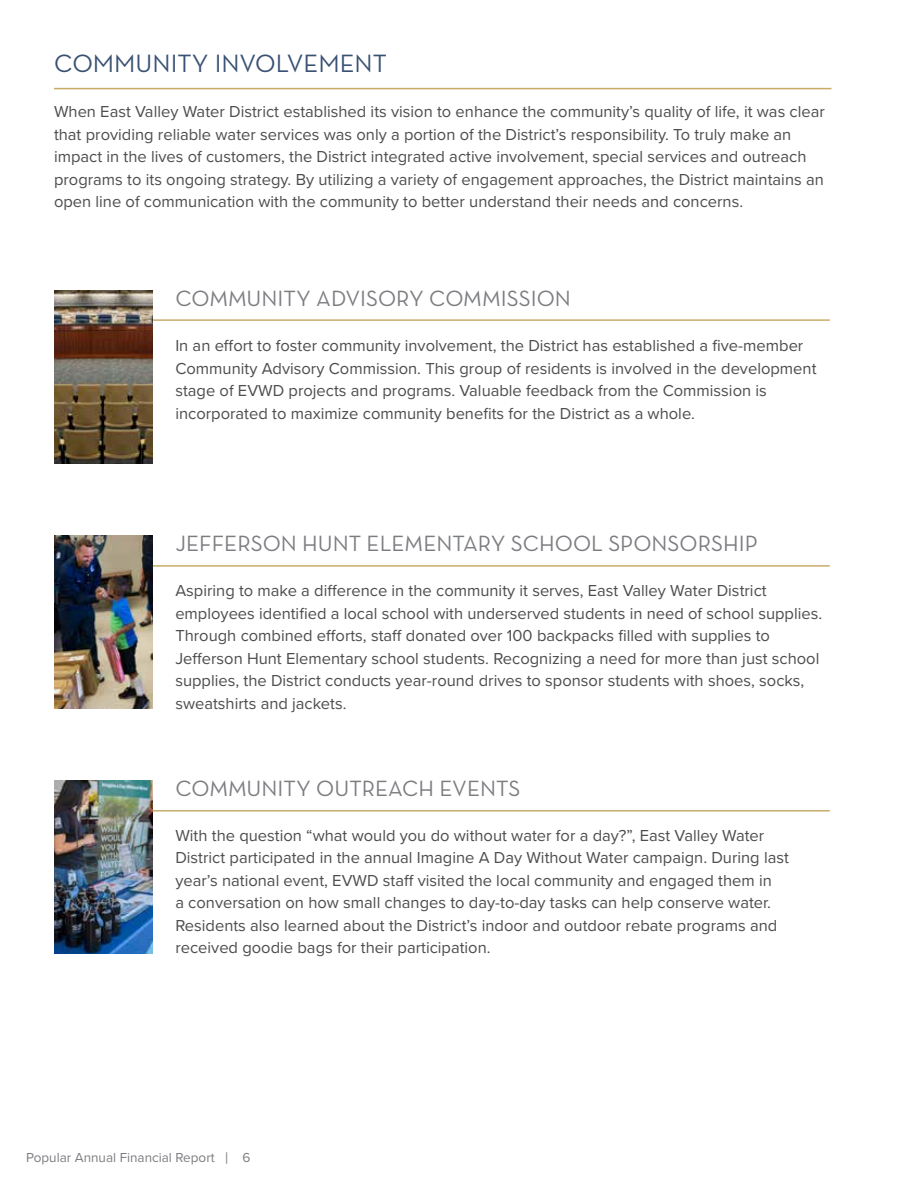
<style>
.page{position:relative;width:918px;height:1188px;background:#fff}
.page>*{position:absolute;margin:0;border:0;box-sizing:border-box;transform-origin:0 0}
.t1{font:25.5px "Neutra Text";color:#395173}
.t2{font:22.5px "Neutra Text Book Alt";color:#7c7d81}
.t3{font:16.5px/22.5px "Proxima Nova";color:#4d4d4f}
.t4{font:13.5px "Proxima Nova";color:#7c7d81}
.s1{font-family:"Neutra Text Book Alt"}
</style>
<div class="page">
<hr style="left:54px;top:88px;width:777px;height:1px;background:#c9ac68">
<hr style="left:143px;top:319px;width:687px;height:2px;background:#c9ac68">
<img style="left:54px;top:291px;width:98px;height:173px">
<hr style="left:143px;top:565px;width:687px;height:2px;background:#c9ac68">
<img style="left:54px;top:535px;width:98px;height:174px">
<hr style="left:143px;top:810px;width:687px;height:2px;background:#c9ac68">
<img style="left:54px;top:780px;width:98px;height:173px">
<h1 class="t1" style="left:54px;top:48px;width:334px">COMMUNITY INVOLVEMENT</h1>
<p class="t3" style="left:54px;top:100px;width:772px">When East Valley Water District established its vision to enhance the community’s quality of life, it was clear that providing reliable water services was only a portion of the District’s responsibility. To truly make an impact in the lives of customers, the District integrated active involvement, special services and outreach programs to its ongoing strategy. By utilizing a variety of engagement approaches, the District maintains an open line of communication with the community to better understand their needs and concerns.</p>
<h2 class="t2" style="left:175px;top:285px;width:397px">COMMUNITY ADVISORY COMMISSION</h2>
<p class="t3" style="left:175px;top:334px;width:643px">In an effort to foster community involvement, the District has established a five-member Community Advisory Commission. This group of residents is involved in the development stage of EVWD projects and programs. Valuable feedback from the Commission is incorporated to maximize community benefits for the District as a whole.</p>
<h2 class="t2" style="left:175px;top:530px;width:584px">JEFFERSON HUNT ELEMENTARY SCHOOL SPONSORSHIP</h2>
<p class="t3" style="left:175px;top:579px;width:648px">Aspiring to make a difference in the community it serves, East Valley Water District employees identified a local school with underserved students in need of school supplies.<br>Through combined efforts, staff donated over 100 backpacks filled with supplies to Jefferson Hunt Elementary school students. Recognizing a need for more than just school supplies, the District conducts year-round drives to sponsor students with shoes, socks, sweatshirts and jackets.</p>
<h2 class="t2" style="left:175px;top:775px;width:347px">COMMUNITY OUTREACH EVENTS</h2>
<p class="t3" style="left:175px;top:823px;width:615px">With the question “what would you do without water for a day?”, East Valley Water District participated in the annual Imagine A Day Without Water campaign. During last year’s national event, EVWD staff visited the local community and engaged them in<br>a conversation on how small changes to day-to-day tasks can help conserve water.<br>Residents also learned about the District’s indoor and outdoor rebate programs and received goodie bags for their participation.</p>
<p class="t4" style="left:26px;top:1148px;width:226px">Popular Annual Financial Report <span class="s1">|</span> 6</p>
</div>
